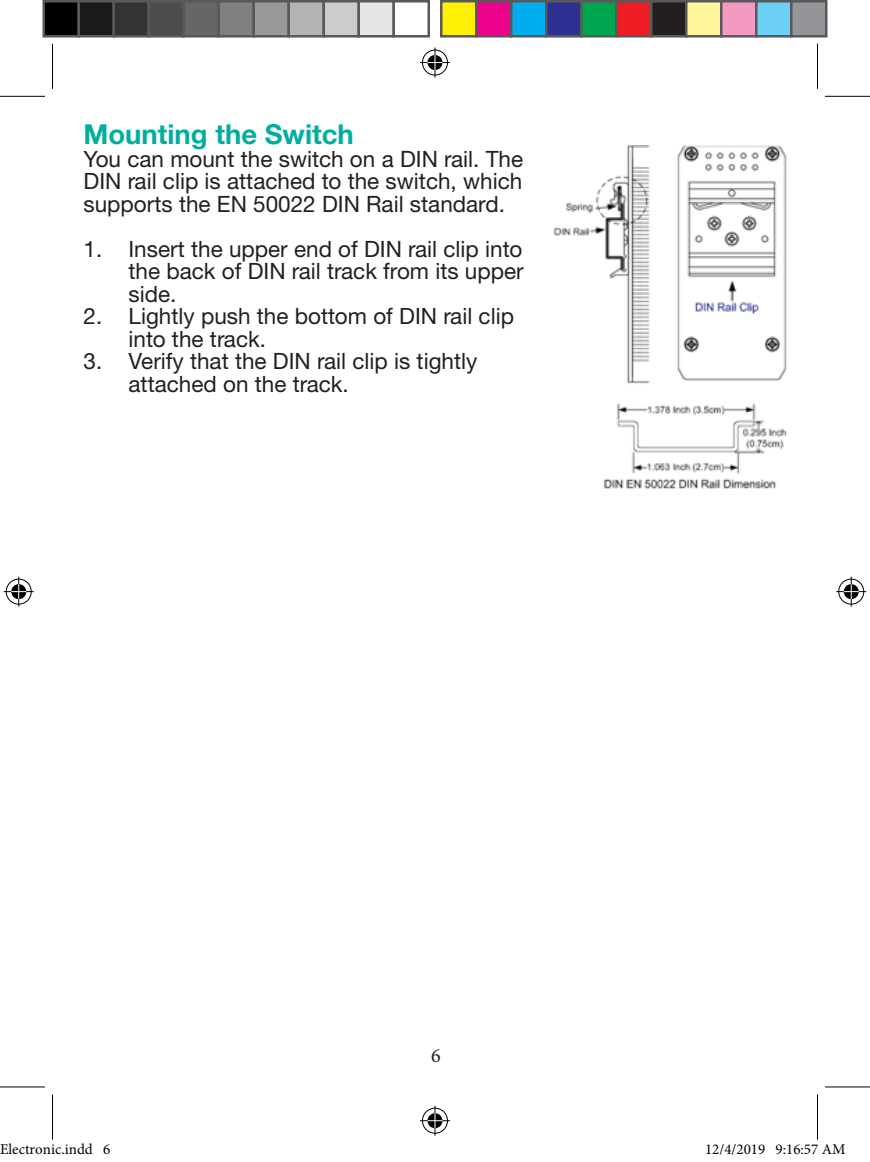
<style>
.page{position:relative;width:870px;height:1162px;background:#fff}
.page>*{position:absolute;margin:0;border:0;box-sizing:border-box;transform-origin:0 0}
.t1{font:700 27.5px "Helvetica Neue LTW1 G";color:#00ae9d}
.t2{font:22.5px/22.5px "Helvetica Neue LTW1 G";color:#231f20;text-align:justify}
.t3{font:20px "Minion Pro";color:#231f20}
.t4{font:15px "Minion Pro";color:#000}
</style>
<div class="page">
<img style="left:555px;top:146px;width:232px;height:343px">
<hr style="left:0;top:96px;width:45px;height:1px;background:#000">
<hr style="left:825px;top:96px;width:45px;height:1px;background:#000">
<hr style="left:0;top:1086px;width:45px;height:1px;background:#000">
<hr style="left:825px;top:1086px;width:45px;height:1px;background:#000">
<hr style="left:52px;top:44px;width:1px;height:45px;background:#000">
<hr style="left:52px;top:1094px;width:1px;height:45px;background:#000">
<hr style="left:817px;top:44px;width:1px;height:45px;background:#000">
<div style="left:421px;top:48px;width:28px;height:29px;border:3px solid #fff;border-radius:50%"></div>
<hr style="left:420px;top:61px;width:30px;height:3px;background:#fff">
<svg style="left:433px;top:48px;width:4px;height:30px"></svg>
<div style="left:426px;top:53px;width:18px;height:19px;border:3px solid #fff;border-radius:50%"></div>
<div style="left:422px;top:50px;width:26px;height:25px;border:1px solid #000;border-radius:50%"></div>
<hr style="left:420px;top:62px;width:30px;height:1px;background:#000">
<hr style="left:435px;top:48px;width:1px;height:30px;background:#000">
<svg style="left:428px;top:55px;width:14px;height:15px"></svg>
<div style="left:421px;top:1106px;width:28px;height:28px;border:3px solid #fff;border-radius:50%"></div>
<svg style="left:420px;top:1118px;width:30px;height:4px"></svg>
<svg style="left:433px;top:1105px;width:4px;height:30px"></svg>
<div style="left:426px;top:1111px;width:18px;height:18px;border:3px solid #fff;border-radius:50%"></div>
<div style="left:422px;top:1107px;width:26px;height:26px;border:1px solid #000;border-radius:50%"></div>
<hr style="left:420px;top:1120px;width:30px;height:1px;background:#000">
<hr style="left:435px;top:1105px;width:1px;height:30px;background:#000">
<svg style="left:428px;top:1112px;width:14px;height:16px"></svg>
<div style="left:5px;top:577px;width:28px;height:28px;border:3px solid #fff;border-radius:50%"></div>
<hr style="left:4px;top:590px;width:30px;height:3px;background:#fff">
<hr style="left:17px;top:576px;width:3px;height:30px;background:#fff">
<div style="left:10px;top:582px;width:18px;height:18px;border:3px solid #fff;border-radius:50%"></div>
<div style="left:6px;top:578px;width:26px;height:26px;border:1px solid #000;border-radius:50%"></div>
<hr style="left:4px;top:591px;width:30px;height:1px;background:#000">
<hr style="left:18px;top:576px;width:1px;height:30px;background:#000">
<svg style="left:11px;top:584px;width:15px;height:15px"></svg>
<div style="left:837px;top:577px;width:28px;height:28px;border:3px solid #fff;border-radius:50%"></div>
<hr style="left:836px;top:590px;width:30px;height:3px;background:#fff">
<hr style="left:850px;top:576px;width:3px;height:30px;background:#fff">
<div style="left:842px;top:582px;width:18px;height:18px;border:3px solid #fff;border-radius:50%"></div>
<div style="left:838px;top:578px;width:26px;height:26px;border:1px solid #000;border-radius:50%"></div>
<hr style="left:836px;top:591px;width:30px;height:1px;background:#000">
<hr style="left:851px;top:576px;width:1px;height:30px;background:#000">
<svg style="left:844px;top:584px;width:15px;height:15px"></svg>
<div style="left:44px;top:1px;width:35px;height:35px;background:#000"></div>
<div style="left:42px;top:0;width:38px;height:38px;border:2px solid #595959"></div>
<div style="left:79px;top:1px;width:35px;height:35px;background:#1a1a1a"></div>
<div style="left:78px;top:0;width:37px;height:38px;border:2px solid #595959"></div>
<div style="left:114px;top:1px;width:35px;height:35px;background:#333"></div>
<div style="left:112px;top:0;width:38px;height:38px;border:2px solid #595959"></div>
<div style="left:149px;top:1px;width:35px;height:35px;background:#4d4d4d"></div>
<div style="left:148px;top:0;width:37px;height:38px;border:2px solid #595959"></div>
<div style="left:184px;top:1px;width:35px;height:35px;background:#666"></div>
<div style="left:182px;top:0;width:38px;height:38px;border:2px solid #595959"></div>
<div style="left:219px;top:1px;width:35px;height:35px;background:#808080"></div>
<div style="left:218px;top:0;width:37px;height:38px;border:2px solid #595959"></div>
<div style="left:254px;top:1px;width:35px;height:35px;background:#999"></div>
<div style="left:252px;top:0;width:38px;height:38px;border:2px solid #595959"></div>
<div style="left:289px;top:1px;width:35px;height:35px;background:#b3b3b3"></div>
<div style="left:288px;top:0;width:37px;height:38px;border:2px solid #595959"></div>
<div style="left:324px;top:1px;width:35px;height:35px;background:#ccc"></div>
<div style="left:322px;top:0;width:38px;height:38px;border:2px solid #595959"></div>
<div style="left:359px;top:1px;width:35px;height:35px;background:#e6e6e6"></div>
<div style="left:358px;top:0;width:37px;height:38px;border:2px solid #595959"></div>
<div style="left:392px;top:0;width:38px;height:38px;border:2px solid #595959"></div>
<div style="left:441px;top:1px;width:35px;height:35px;background:#fff101"></div>
<div style="left:440px;top:0;width:38px;height:38px;border:2px solid #595959"></div>
<div style="left:476px;top:1px;width:35px;height:35px;background:#ed028c"></div>
<div style="left:475px;top:0;width:37px;height:38px;border:2px solid #595959"></div>
<div style="left:511px;top:1px;width:35px;height:35px;background:#00aeef"></div>
<div style="left:510px;top:0;width:38px;height:38px;border:2px solid #595959"></div>
<div style="left:546px;top:1px;width:35px;height:35px;background:#2e3092"></div>
<div style="left:545px;top:0;width:37px;height:38px;border:2px solid #595959"></div>
<div style="left:581px;top:1px;width:35px;height:35px;background:#00a54f"></div>
<div style="left:580px;top:0;width:38px;height:38px;border:2px solid #595959"></div>
<div style="left:616px;top:1px;width:35px;height:35px;background:#ee1d23"></div>
<div style="left:615px;top:0;width:37px;height:38px;border:2px solid #595959"></div>
<div style="left:651px;top:1px;width:35px;height:35px;background:#231f20"></div>
<div style="left:650px;top:0;width:38px;height:38px;border:2px solid #595959"></div>
<div style="left:686px;top:1px;width:35px;height:35px;background:#fff79a"></div>
<div style="left:685px;top:0;width:37px;height:38px;border:2px solid #595959"></div>
<div style="left:721px;top:1px;width:35px;height:35px;background:#f499c2"></div>
<div style="left:720px;top:0;width:38px;height:38px;border:2px solid #595959"></div>
<div style="left:756px;top:1px;width:35px;height:35px;background:#6bcff6"></div>
<div style="left:755px;top:0;width:37px;height:38px;border:2px solid #595959"></div>
<div style="left:791px;top:1px;width:35px;height:35px;background:#939598"></div>
<div style="left:790px;top:0;width:38px;height:38px;border:2px solid #595959"></div>
<div style="left:744px;top:1144px;width:7px;height:10px;border:1px solid #fff;border-radius:50%"></div>
<div style="left:745px;top:1144px;width:5px;height:10px;border:1px solid #fff;border-radius:50%"></div>
<svg style="left:817px;top:1086px;width:29px;height:54px"></svg>
<p class="t1" style="left:84px;top:117px;width:272px">Mounting the Switch</p>
<p class="t2" style="left:84px;top:147px;width:441px">You can mount the switch on a DIN rail. The DIN rail clip is attached to the switch, which supports the EN 50022 DIN Rail standard.</p>
<p class="t2" style="left:129px;top:237px;width:397px;text-indent:-45px">1. Insert the upper end of DIN rail clip into the back of DIN rail track from its upper side.</p>
<p class="t2" style="left:129px;top:305px;width:387px;text-indent:-45px">2. Lightly push the bottom of DIN rail clip into the track.</p>
<p class="t2" style="left:129px;top:350px;width:350px;text-indent:-45px">3. Verify that the DIN rail clip is tightly attached on the track.</p>
<p class="t3" style="left:431px;top:1041px;width:11px">6</p>
<p class="t4" style="left:0;top:1139px;width:112px">Electronic.indd 6</p>
<p class="t4" style="left:705px;top:1139px;width:142px">12/4/2019 9:16:57 AM</p>
</div>
